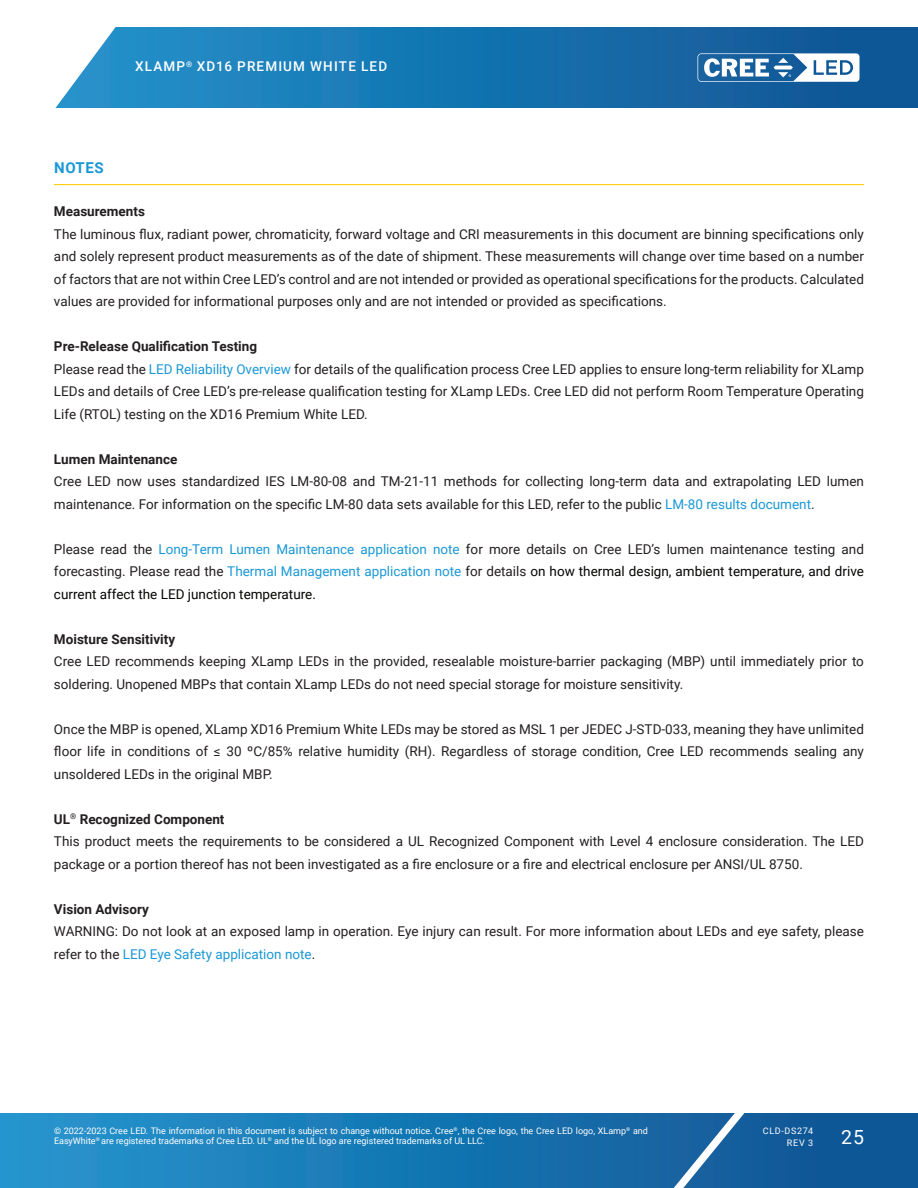
<style>
.page{position:relative;width:918px;height:1188px;background:#fff}
.page>*{position:absolute;margin:0;border:0;box-sizing:border-box;transform-origin:0 0}
.t1{font:19.5px "Roboto";color:#fff}
.Section_heading_with{font:700 15px "Roboto";letter-spacing:.035em;color:#1a98d6}
.Text_justify{font:13.5px/22.5px "Roboto";color:#231f20;text-align:justify}
.Section_subheading{font:700 13.5px "Roboto";color:#231f20}
.t2{font:500 13.5px "Roboto";letter-spacing:.085em;color:#fff}
.t3{font:9px/10.8px "Roboto";color:#fff}
.t4{font:9px/12px "Roboto";letter-spacing:.085em;color:#fff;text-align:right}
.s1{color:#1a98d6}
.s2{color:#040503}
</style>
<div class="page">
<svg style="left:0;top:1113px;width:918px;height:75px;background:#1876b2"></svg>
<svg style="left:644px;top:1113px;width:117px;height:75px;background:#296da6"></svg>
<svg style="left:55px;top:27px;width:863px;height:81px;background:#2078b2"></svg>
<svg style="left:698px;top:53px;width:162px;height:29px"></svg>
<hr style="left:54px;top:184px;width:810px;height:1px;background:#fece08">
<p class="t2" style="left:135px;top:57px;width:253px">XLAMP<sup>®</sup> XD16 PREMIUM WHITE LED</p>
<p class="Section_heading_with" style="left:54px;top:157px;width:51px">NOTES</p>
<p class="Section_subheading" style="left:54px;top:202px;width:93px">Measurements</p>
<p class="Text_justify" style="left:54px;top:222px;width:812px">The luminous flux, radiant power, chromaticity, forward voltage and CRI measurements in this document are binning specifications only and solely represent product measurements as of the date of shipment. These measurements will change over time based on a number of factors that are not within Cree LED’s control and are not intended or provided as operational specifications for the products. Calculated values are provided for informational purposes only and are not intended or provided as specifications.</p>
<p class="Section_subheading" style="left:54px;top:337px;width:205px">Pre‑Release Qualification Testing</p>
<p class="Text_justify" style="left:54px;top:357px;width:812px">Please read the <span class="s1">LED Reliability Overview</span> for details of the qualification process Cree LED applies to ensure long-term reliability for XLamp LEDs and details of Cree LED’s pre-release qualification testing for XLamp LEDs. Cree LED did not perform Room Temperature Operating Life (RTOL) testing on the XD16 Premium White LED.</p>
<p class="Section_subheading" style="left:54px;top:449px;width:125px">Lumen Maintenance</p>
<p class="Text_justify" style="left:54px;top:469px;width:812px">Cree LED now uses standardized IES LM-80-08 and TM-21-11 methods for collecting long-term data and extrapolating LED lumen maintenance. For information on the specific LM-80 data sets available for this LED, refer to the public <span class="s1">LM-80 results document</span>.</p>
<p class="Text_justify" style="left:54px;top:537px;width:812px">Please read the <span class="s1">Long-Term Lumen Maintenance application note</span> for more details on Cree LED’s lumen maintenance testing and forecasting. Please read the <span class="s1">Thermal Management application note</span> for details <span class="s2">on how thermal design, ambient temperature, and drive current affect the LED junction temperature.</span></p>
<p class="Section_subheading" style="left:54px;top:629px;width:123px">Moisture Sensitivity</p>
<p class="Text_justify" style="left:54px;top:649px;width:811px">Cree LED recommends keeping XLamp LEDs in the provided, resealable moisture-barrier packaging (MBP) until immediately prior to soldering. Unopened MBPs that contain XLamp LEDs do not need special storage for moisture sensitivity.</p>
<p class="Text_justify" style="left:54px;top:717px;width:812px">Once the MBP is opened, XLamp XD16 Premium White LEDs may be stored as MSL 1 per JEDEC J-STD-033, meaning they have unlimited floor life in conditions of ≤ 30 ºC/85% relative humidity (RH). Regardless of storage condition, Cree LED recommends sealing any unsoldered LEDs in the original MBP.</p>
<p class="Section_subheading" style="left:54px;top:809px;width:172px">UL<sup>®</sup> Recognized Component</p>
<p class="Text_justify" style="left:54px;top:829px;width:811px">This product meets the requirements to be considered a UL Recognized Component with Level 4 enclosure consideration. The LED package or a portion thereof has not been investigated as a fire enclosure or a fire and electrical enclosure per ANSI/UL 8750.</p>
<p class="Section_subheading" style="left:54px;top:899px;width:96px">Vision Advisory</p>
<p class="Text_justify" style="left:54px;top:919px;width:812px">WARNING: Do not look at an exposed lamp in operation. Eye injury can result. For more information about LEDs and eye safety, please refer to the <span class="s1">LED Eye Safety application note</span>.</p>
<p class="t3" style="left:54px;top:1125px;width:596px">© 2022-2023 Cree LED. The information in this document is subject to change without notice. Cree<sup>®</sup>, the Cree logo, the Cree LED logo, XLamp<sup>®</sup> and<br>EasyWhite<sup>®</sup> are registered trademarks of Cree LED. UL<sup>®</sup> and the UL logo are registered trademarks of UL LLC.</p>
<p class="t4" style="left:763px;top:1124px;width:52px">CLD-DS274<br>REV 3</p>
<h1 class="t1" style="left:841px;top:1123px;width:24px">25</h1>
</div>
